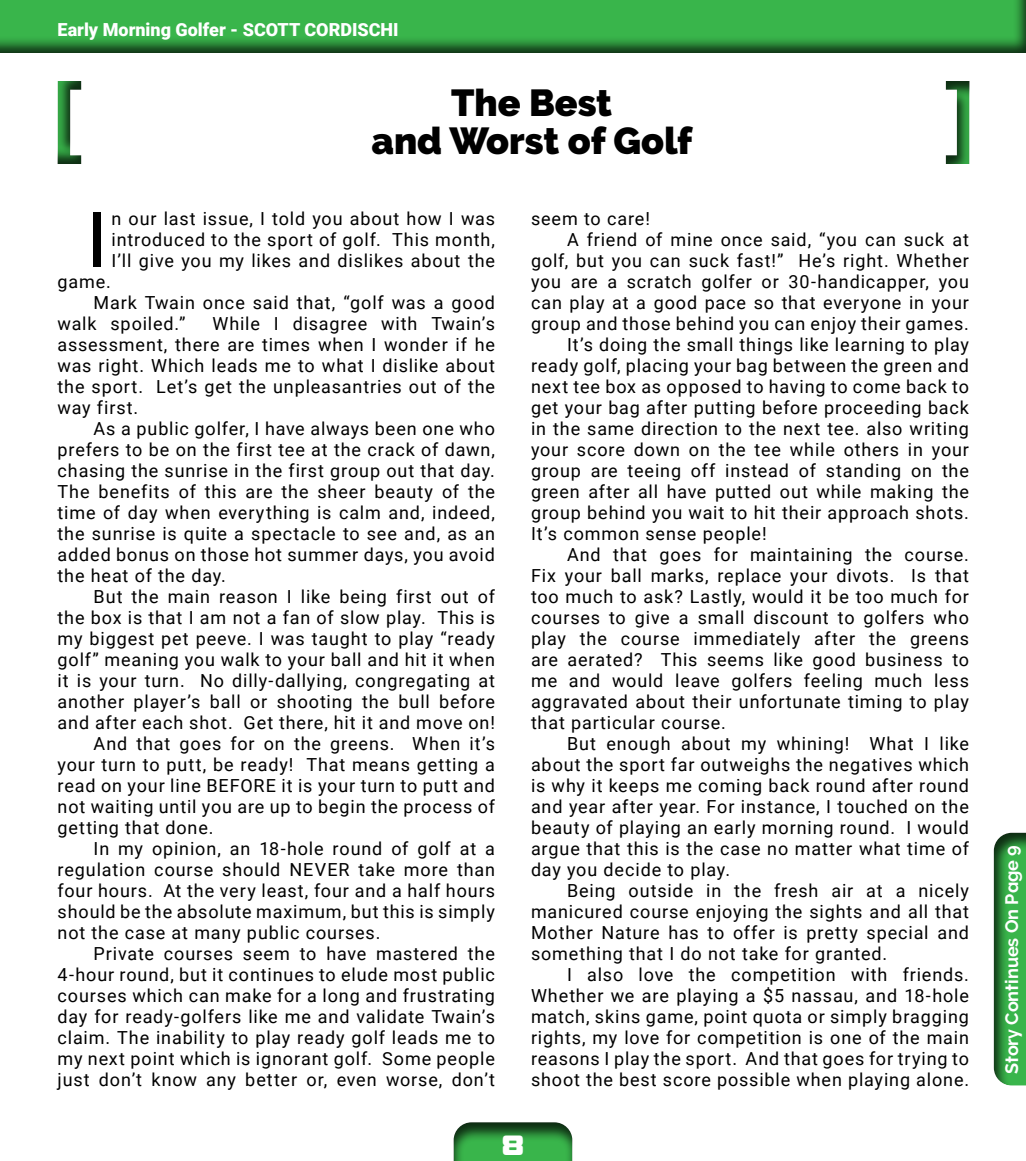
<style>
.page{position:relative;width:1026px;height:1161px;background:#fff}
.page>*{position:absolute;margin:0;border:0;box-sizing:border-box;transform-origin:0 0}
.t1{font:77.1px "Roboto";color:#000}
.t2{font:900 37.5px/37.5px "Raleway";color:#000;text-align:center}
.t3{font:18px/21px "Roboto";letter-spacing:.05em;color:#000;text-align:justify}
.t4{font:900 18px "Roboto";color:#fff}
.t5{font:700 18px "Raleway";color:#fff}
.t6{font:15px "Big Ten Block";color:#fff}
</style>
<div class="page">
<div style="left:441px;top:1112px;width:146px;height:49px;background:#000;opacity:.75"></div>
<div style="left:0;top:0;width:1026px;height:55px;background:#000;opacity:.75"></div>
<div style="left:45px;top:81px;width:51px;height:94px;background:#000;opacity:.75"></div>
<div style="left:931px;top:69px;width:51px;height:96px;background:#000;opacity:.75"></div>
<div style="left:980px;top:821px;width:46px;height:266px;background:#000;opacity:.75"></div>
<p class="t4" style="left:58px;top:17px;width:343px">Early Morning Golfer - SCOTT CORDISCHI</p>
<h2 class="t2" style="left:372px;top:84px;width:322px">The Best<br>and Worst of Golf</h2>
<h1 class="t1" style="left:87px;top:186px;width:22px">I</h1>
<p class="t3" style="left:112px;top:207px;width:385px">n our last issue, I told you about how I was introduced to the sport of golf. This month, I’ll give you my likes and dislikes about the</p>
<p class="t3" style="left:58px;top:270px;width:55px">game.</p>
<p class="t3" style="left:94px;top:291px;width:403px">Mark Twain once said that, “golf was a good</p>
<p class="t3" style="left:58px;top:312px;width:130px">walk spoiled.”</p>
<p class="t3" style="left:58px;top:312px;width:439px;text-indent:155px">While I disagree with Twain’s assessment, there are times when I wonder if he was right. Which leads me to what I dislike about the sport. Let’s get the unpleasantries out of the way first.</p>
<p class="t3" style="left:58px;top:417px;width:439px;text-indent:36px">As a public golfer, I have always been one who prefers to be on the first tee at the crack of dawn, chasing the sunrise in the first group out that day.<br>The benefits of this are the sheer beauty of the time of day when everything is calm and, indeed, the sunrise is quite a spectacle to see and, as an added bonus on those hot summer days, you avoid the heat of the day.</p>
<p class="t3" style="left:94px;top:586px;width:403px">But the main reason I like being first out of</p>
<p class="t3" style="left:58px;top:607px;width:439px">the box is that I am not a fan of slow play. This is</p>
<p class="t3" style="left:58px;top:628px;width:439px">my biggest pet peeve. I was taught to play “ready</p>
<p class="t3" style="left:58px;top:649px;width:439px">golf” meaning you walk to your ball and hit it when</p>
<p class="t3" style="left:58px;top:670px;width:439px">it is your turn. No dilly-dallying, congregating at</p>
<p class="t3" style="left:58px;top:691px;width:439px">another player’s ball or shooting the bull before</p>
<p class="t3" style="left:58px;top:712px;width:439px">and after each shot. Get there, hit it and move on!</p>
<p class="t3" style="left:94px;top:733px;width:403px">And that goes for on the greens. When it’s</p>
<p class="t3" style="left:58px;top:754px;width:439px">your turn to putt, be ready! That means getting a</p>
<p class="t3" style="left:58px;top:775px;width:439px">read on your line BEFORE it is your turn to putt and</p>
<p class="t3" style="left:58px;top:796px;width:439px">not waiting until you are up to begin the process of</p>
<p class="t3" style="left:58px;top:817px;width:157px">getting that done.</p>
<p class="t3" style="left:94px;top:838px;width:403px">In my opinion, an 18-hole round of golf at a</p>
<p class="t3" style="left:58px;top:859px;width:439px">regulation course should NEVER take more than</p>
<p class="t3" style="left:58px;top:880px;width:439px">four hours. At the very least, four and a half hours</p>
<p class="t3" style="left:58px;top:901px;width:439px">should be the absolute maximum, but this is simply</p>
<p class="t3" style="left:58px;top:922px;width:324px">not the case at many public courses.</p>
<p class="t3" style="left:94px;top:943px;width:403px">Private courses seem to have mastered the</p>
<p class="t3" style="left:58px;top:964px;width:439px">4-hour round, but it continues to elude most public</p>
<p class="t3" style="left:58px;top:985px;width:439px">courses which can make for a long and frustrating</p>
<p class="t3" style="left:58px;top:1006px;width:439px">day for ready-golfers like me and validate Twain’s</p>
<p class="t3" style="left:58px;top:1027px;width:439px">claim. The inability to play ready golf leads me to</p>
<p class="t3" style="left:58px;top:1048px;width:439px">my next point which is ignorant golf. Some people</p>
<p class="t3" style="left:58px;top:1069px;width:439px">just don’t know any better or, even worse, don’t</p>
<p class="t3" style="left:531px;top:208px;width:121px">seem to care!</p>
<p class="t3" style="left:567px;top:229px;width:404px">A friend of mine once said, “you can suck at</p>
<p class="t3" style="left:531px;top:250px;width:440px">golf, but you can suck fast!” He’s right. Whether</p>
<p class="t3" style="left:531px;top:271px;width:439px">you are a scratch golfer or 30-handicapper, you</p>
<p class="t3" style="left:531px;top:292px;width:440px">can play at a good pace so that everyone in your</p>
<p class="t3" style="left:531px;top:313px;width:440px">group and those behind you can enjoy their games.</p>
<p class="t3" style="left:567px;top:334px;width:404px">It’s doing the small things like learning to play</p>
<p class="t3" style="left:531px;top:355px;width:439px">ready golf, placing your bag between the green and</p>
<p class="t3" style="left:531px;top:376px;width:440px">next tee box as opposed to having to come back to</p>
<p class="t3" style="left:531px;top:397px;width:440px">get your bag after putting before proceeding back</p>
<p class="t3" style="left:531px;top:418px;width:440px">in the same direction to the next tee. also writing</p>
<p class="t3" style="left:531px;top:439px;width:440px">your score down on the tee while others in your</p>
<p class="t3" style="left:531px;top:460px;width:439px">group are teeing off instead of standing on the</p>
<p class="t3" style="left:531px;top:481px;width:440px">green after all have putted out while making the</p>
<p class="t3" style="left:531px;top:502px;width:440px">group behind you wait to hit their approach shots.</p>
<p class="t3" style="left:531px;top:523px;width:237px">It’s common sense people!</p>
<p class="t3" style="left:567px;top:544px;width:404px">And that goes for maintaining the course.</p>
<p class="t3" style="left:531px;top:565px;width:440px">Fix your ball marks, replace your divots. Is that</p>
<p class="t3" style="left:531px;top:586px;width:439px">too much to ask? Lastly, would it be too much for</p>
<p class="t3" style="left:531px;top:607px;width:439px">courses to give a small discount to golfers who</p>
<p class="t3" style="left:531px;top:628px;width:439px">play the course immediately after the greens</p>
<p class="t3" style="left:531px;top:649px;width:440px">are aerated? This seems like good business to</p>
<p class="t3" style="left:531px;top:670px;width:440px">me and would leave golfers feeling much less</p>
<p class="t3" style="left:531px;top:691px;width:439px">aggravated about their unfortunate timing to play</p>
<p class="t3" style="left:531px;top:712px;width:196px">that particular course.</p>
<p class="t3" style="left:567px;top:733px;width:403px">But enough about my whining! What I like</p>
<p class="t3" style="left:531px;top:754px;width:440px">about the sport far outweighs the negatives which</p>
<p class="t3" style="left:531px;top:775px;width:439px">is why it keeps me coming back round after round</p>
<p class="t3" style="left:531px;top:796px;width:439px">and year after year. For instance, I touched on the</p>
<p class="t3" style="left:531px;top:817px;width:439px">beauty of playing an early morning round. I would</p>
<p class="t3" style="left:531px;top:838px;width:440px">argue that this is the case no matter what time of</p>
<p class="t3" style="left:531px;top:859px;width:201px">day you decide to play.</p>
<p class="t3" style="left:567px;top:880px;width:404px">Being outside in the fresh air at a nicely</p>
<p class="t3" style="left:531px;top:901px;width:440px">manicured course enjoying the sights and all that</p>
<p class="t3" style="left:531px;top:922px;width:439px">Mother Nature has to offer is pretty special and</p>
<p class="t3" style="left:531px;top:943px;width:358px">something that I do not take for granted.</p>
<p class="t3" style="left:567px;top:964px;width:404px">I also love the competition with friends.</p>
<p class="t3" style="left:531px;top:985px;width:440px">Whether we are playing a $5 nassau, and 18-hole</p>
<p class="t3" style="left:531px;top:1006px;width:439px">match, skins game, point quota or simply bragging</p>
<p class="t3" style="left:531px;top:1027px;width:440px">rights, my love for competition is one of the main</p>
<p class="t3" style="left:531px;top:1048px;width:440px">reasons I play the sport. And that goes for trying to</p>
<p class="t3" style="left:531px;top:1069px;width:440px">shoot the best score possible when playing alone.</p>
<p class="t6" style="left:501px;top:1141px;width:25px">8</p>
<p class="t5" style="left:1002px;top:1074px;width:230px;rotate:-90deg">Story Continues On Page 9</p>
</div>
